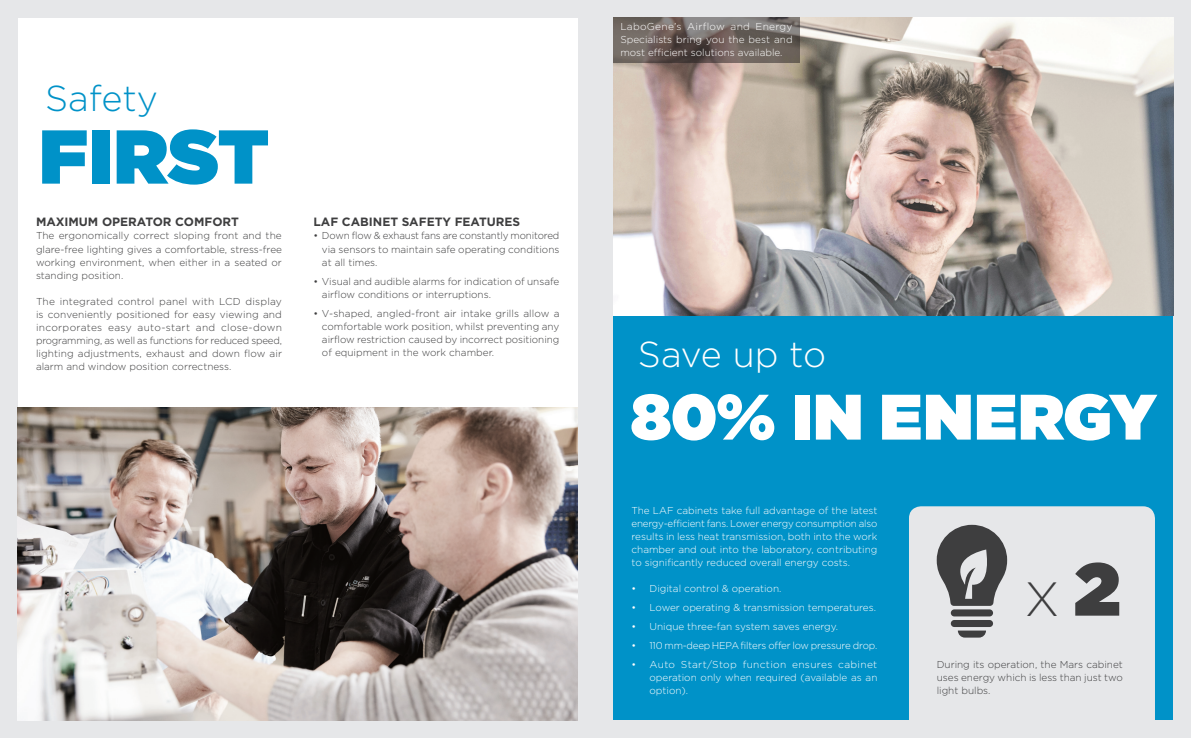
<style>
.page{position:relative;width:1191px;height:738px;background:#fff}
.page>*{position:absolute;margin:0;border:0;box-sizing:border-box;transform-origin:0 0}
.t1{font:76px "Gotham Ultra";letter-spacing:.01em;color:#0092c8}
.t2{font:64px "Gotham Ultra";letter-spacing:.01em;color:#fff}
.t3{font:300 48px "Gotham";color:#3e3e3f}
.t4{font:300 36px "Gotham";letter-spacing:-.015em;color:#fff}
.t5{font:300 36px "Gotham";color:#0092c8}
.t6{font:700 12px "Gotham";color:#3e3e3f}
.t7{font:300 10px/13px "Gotham";color:#3e3e3f;text-align:justify}
.t8{font:300 10px/13px "Gotham";color:#fff;text-align:justify}
.s1{font-family:"Gotham Ultra";font-weight:400;font-size:74.5px}
</style>
<div class="page">
<div style="left:0;top:0;width:1191px;height:737px;background:#e6e7e9"></div>
<div style="left:18px;top:18px;width:559px;height:701px;background:#fff"></div>
<img style="left:18px;top:407px;width:559px;height:313px">
<div style="left:613px;top:315px;width:560px;height:404px;background:#0092c8"></div>
<div style="left:909px;top:506px;width:246px;height:213px;background:#e6e7e9"></div>
<img style="left:613px;top:18px;width:560px;height:297px">
<svg style="left:936px;top:524px;width:71px;height:113px;background:#878789"></svg>
<svg style="left:613px;top:18px;width:186px;height:45px;background:#6c625e"></svg>
<p class="t5" style="left:45px;top:78px;width:114px">Safety</p>
<p class="t1" style="left:39px;top:113px;width:231px">FIRST</p>
<p class="t6" style="left:36px;top:215px;width:204px">MAXIMUM OPERATOR COMFORT</p>
<p class="t7" style="left:36px;top:229px;width:247px">The ergonomically correct sloping front and the glare-free lighting gives a comfortable, stress-free working environment, when either in a seated or standing position.</p>
<p class="t7" style="left:36px;top:294px;width:248px">The integrated control panel with LCD display is conveniently positioned for easy viewing and incorporates easy auto-start and close-down programming, as well as functions for reduced speed, lighting adjustments, exhaust and down flow air alarm and window position correctness.</p>
<p class="t6" style="left:313px;top:215px;width:208px">LAF CABINET SAFETY FEATURES</p>
<p class="t7" style="left:322px;top:229px;width:239px;text-indent:-9px">• Down flow &amp; exhaust fans are constantly monitored via sensors to maintain safe operating conditions at all times.</p>
<p class="t7" style="left:322px;top:274px;width:239px;text-indent:-9px">• Visual and audible alarms for indication of unsafe airflow conditions or interruptions.</p>
<p class="t7" style="left:322px;top:306px;width:239px;text-indent:-9px">• V-shaped, angled-front air intake grills allow a comfortable work position, whilst preventing any airflow restriction caused by incorrect positioning of equipment in the work chamber.</p>
<p class="t8" style="left:620px;top:20px;width:174px">LaboGene’s Airflow and Energy Specialists bring you the best and most efficient solutions available.</p>
<p class="t4" style="left:638px;top:334px;width:190px">Save up to</p>
<p class="t2" style="left:631px;top:379px;width:527px">80% IN ENERGY</p>
<p class="t8" style="left:631px;top:503px;width:247px">The LAF cabinets take full advantage of the latest energy-efficient fans. Lower energy consumption also results in less heat transmission, both into the work chamber and out into the laboratory, contributing to significantly reduced overall energy costs.</p>
<p class="t8" style="left:631px;top:581px;width:151px">• Digital control &amp; operation.</p>
<p class="t8" style="left:631px;top:600px;width:246px">• Lower operating &amp; transmission temperatures.</p>
<p class="t8" style="left:631px;top:619px;width:208px">• Unique three-fan system saves energy.</p>
<p class="t8" style="left:631px;top:638px;width:247px">• 110 mm-deep HEPA filters offer low pressure drop.</p>
<p class="t8" style="left:649px;top:657px;width:229px;text-indent:-18px">• Auto Start/Stop function ensures cabinet operation only when required (available as an option).</p>
<p class="t7" style="left:936px;top:657px;width:188px">During its operation, the Mars cabinet uses energy which is less than just two light bulbs.</p>
<p class="t3" style="left:1025px;top:572px;width:97px">X <span class="s1">2</span></p>
</div>
